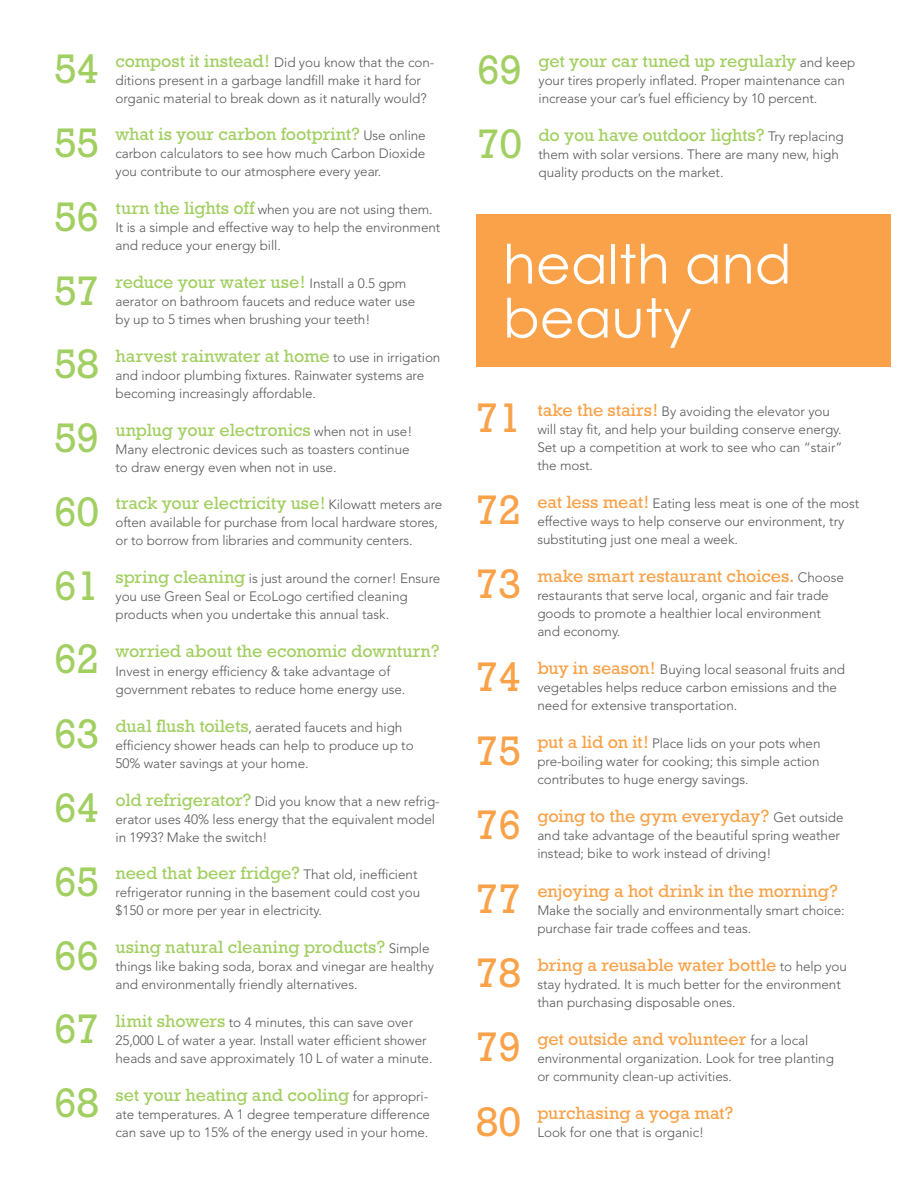
<style>
.page{position:relative;width:918px;height:1188px;background:#fff}
.page>*{position:absolute;margin:0;border:0;box-sizing:border-box;transform-origin:0 0}
.t1{font:54px/54px "Century Gothic";color:#fff}
.t2{font:42px "Rockwell";letter-spacing:-.005em;color:#a2cf62}
.t3{font:42px "Rockwell";letter-spacing:-.005em;color:#f9a249}
.t4{font:18px "Rockwell";letter-spacing:-.005em;color:#a2cf62}
.t5{font:18px "Rockwell";color:#f9a249}
.t6{font:300 13.5px/18px "Avenir";letter-spacing:-.005em;color:#57585a}
.s1{font-family:"Rockwell";font-weight:400;font-size:18px;color:#a2cf62}
.s2{font-family:"Avenir";font-weight:300;font-size:13.5px;color:#57585a}
.s3{font-family:"Rockwell";font-weight:400;font-size:18px;color:#f9a249}
</style>
<div class="page">
<div style="left:476px;top:214px;width:414px;height:154px;background:#f9a249"></div>
<h2 class="t2" style="left:54px;top:45px;width:47px">54</h2>
<p class="t6" style="left:116px;top:53px;width:320px"><span class="s1">compost it instead!</span> Did you know that the con&shy;ditions present in a garbage landfill make it hard for organic material to break down as it naturally would?</p>
<h2 class="t2" style="left:54px;top:118px;width:47px">55</h2>
<h3 class="t4" style="left:116px;top:124px;width:312px">what is your carbon footprint? <span class="s2">Use online</span></h3>
<p class="t6" style="left:116px;top:145px;width:311px">carbon calculators to see how much Carbon Dioxide you contribute to our atmosphere every year.</p>
<h2 class="t2" style="left:54px;top:192px;width:47px">56</h2>
<p class="t6" style="left:116px;top:201px;width:326px"><span class="s1">turn the lights off</span> when you are not using them.<br>It is a simple and effective way to help the environment and reduce your energy bill.</p>
<h2 class="t2" style="left:54px;top:266px;width:47px">57</h2>
<h3 class="t4" style="left:116px;top:272px;width:292px">reduce your water use! <span class="s2">Install a 0.5 gpm</span></h3>
<p class="t6" style="left:116px;top:292px;width:301px">aerator on bathroom faucets and reduce water use by up to 5 times when brushing your teeth!</p>
<h2 class="t2" style="left:54px;top:340px;width:47px">58</h2>
<h3 class="t4" style="left:116px;top:345px;width:326px">harvest rainwater at home <span class="s2">to use in irrigation</span></h3>
<p class="t6" style="left:116px;top:366px;width:310px">and indoor plumbing fixtures. Rainwater systems are becoming increasingly affordable.</p>
<h2 class="t2" style="left:54px;top:414px;width:47px">59</h2>
<h3 class="t4" style="left:116px;top:419px;width:298px">unplug your electronics <span class="s2">when not in use!</span></h3>
<p class="t6" style="left:115px;top:440px;width:296px">Many electronic devices such as toasters continue to draw energy even when not in use.</p>
<h2 class="t2" style="left:54px;top:487px;width:47px">60</h2>
<h3 class="t4" style="left:116px;top:493px;width:328px">track your electricity use! <span class="s2">Kilowatt meters are</span></h3>
<p class="t6" style="left:115px;top:514px;width:324px">often available for purchase from local hardware stores, or to borrow from libraries and community centers.</p>
<h2 class="t2" style="left:54px;top:561px;width:47px">61</h2>
<p class="t6" style="left:116px;top:570px;width:326px"><span class="s1">spring cleaning</span> is just around the corner! Ensure you use Green Seal or EcoLogo certified cleaning products when you undertake this annual task.</p>
<h2 class="t2" style="left:54px;top:635px;width:47px">62</h2>
<h3 class="t4" style="left:116px;top:640px;width:326px">worried about the economic downturn?</h3>
<p class="t6" style="left:116px;top:662px;width:291px">Invest in energy efficiency &amp; take advantage of government rebates to reduce home energy use.</p>
<h2 class="t2" style="left:54px;top:710px;width:47px">63</h2>
<p class="t6" style="left:115px;top:718px;width:300px"><span class="s1">dual flush toilets</span>, aerated faucets and high efficiency shower heads can help to produce up to<br>50% water savings at your home.</p>
<h2 class="t2" style="left:54px;top:784px;width:47px">64</h2>
<p class="t6" style="left:115px;top:792px;width:326px"><span class="s1">old refrigerator?</span> Did you know that a new refrig&shy;erator uses 40% less energy that the equivalent model in 1993? Make the switch!</p>
<h2 class="t2" style="left:54px;top:857px;width:47px">65</h2>
<h3 class="t4" style="left:116px;top:863px;width:304px">need that beer fridge? <span class="s2">That old, inefficient</span></h3>
<p class="t6" style="left:115px;top:884px;width:306px">refrigerator running in the basement could cost you $150 or more per year in electricity.</p>
<h2 class="t2" style="left:54px;top:931px;width:47px">66</h2>
<h3 class="t4" style="left:116px;top:937px;width:316px">using natural cleaning products? <span class="s2">Simple</span></h3>
<p class="t6" style="left:115px;top:958px;width:320px">things like baking soda, borax and vinegar are healthy and environmentally friendly alternatives.</p>
<h2 class="t2" style="left:54px;top:1005px;width:47px">67</h2>
<p class="t6" style="left:116px;top:1013px;width:319px"><span class="s1">limit showers</span> to 4 minutes, this can save over<br>25,000 L of water a year. Install water efficient shower heads and save approximately 10 L of water a minute.</p>
<h2 class="t2" style="left:54px;top:1079px;width:47px">68</h2>
<h3 class="t4" style="left:116px;top:1084px;width:314px">set your heating and cooling <span class="s2">for appropri-</span></h3>
<p class="t6" style="left:116px;top:1105px;width:316px">ate temperatures. A 1 degree temperature difference can save up to 15% of the energy used in your home.</p>
<h2 class="t2" style="left:477px;top:45px;width:47px">69</h2>
<h3 class="t4" style="left:538px;top:51px;width:318px">get your car tuned up regularly <span class="s2">and keep</span></h3>
<p class="t6" style="left:538px;top:72px;width:308px">your tires properly inflated. Proper maintenance can increase your car’s fuel efficiency by 10 percent.</p>
<h2 class="t2" style="left:477px;top:119px;width:47px">70</h2>
<h3 class="t4" style="left:538px;top:125px;width:307px">do you have outdoor lights? <span class="s2">Try replacing</span></h3>
<p class="t6" style="left:538px;top:146px;width:302px">them with solar versions. There are many new, high quality products on the market.</p>
<h1 class="t1" style="left:503px;top:236px;width:290px">health and beauty</h1>
<h2 class="t3" style="left:476px;top:394px;width:47px">71</h2>
<p class="t6" style="left:537px;top:402px;width:307px"><span class="s3">take the stairs!</span> By avoiding the elevator you will stay fit, and help your building conserve energy.<br>Set up a competition at work to see who can “stair” the most.</p>
<h2 class="t3" style="left:476px;top:486px;width:47px">72</h2>
<p class="t6" style="left:537px;top:494px;width:323px"><span class="s3">eat less meat!</span> Eating less meat is one of the most effective ways to help conserve our environment, try substituting just one meal a week.</p>
<h2 class="t3" style="left:476px;top:560px;width:47px">73</h2>
<h3 class="t5" style="left:537px;top:565px;width:308px">make smart restaurant choices. <span class="s2">Choose</span></h3>
<p class="t6" style="left:537px;top:586px;width:293px">restaurants that serve local, organic and fair trade goods to promote a healthier local environment and economy.</p>
<h2 class="t3" style="left:476px;top:652px;width:47px">74</h2>
<p class="t6" style="left:537px;top:661px;width:309px"><span class="s3">buy in season!</span> Buying local seasonal fruits and vegetables helps reduce carbon emissions and the need for extensive transportation.</p>
<h2 class="t3" style="left:476px;top:726px;width:47px">75</h2>
<p class="t6" style="left:537px;top:735px;width:285px;text-align:justify"><span class="s3">put a lid on it!</span> Place lids on your pots when pre-boiling water for cooking; this simple action contributes to huge energy savings.</p>
<h2 class="t3" style="left:476px;top:800px;width:47px">76</h2>
<h3 class="t5" style="left:537px;top:806px;width:308px">going to the gym everyday? <span class="s2">Get outside</span></h3>
<p class="t6" style="left:537px;top:827px;width:304px">and take advantage of the beautiful spring weather instead; bike to work instead of driving!</p>
<h2 class="t3" style="left:476px;top:875px;width:47px">77</h2>
<h3 class="t5" style="left:537px;top:880px;width:302px">enjoying a hot drink in the morning?</h3>
<p class="t6" style="left:537px;top:901px;width:309px">Make the socially and environmentally smart choice: purchase fair trade coffees and teas.</p>
<h2 class="t3" style="left:476px;top:949px;width:47px">78</h2>
<h3 class="t5" style="left:537px;top:954px;width:311px">bring a reusable water bottle <span class="s2">to help you</span></h3>
<p class="t6" style="left:537px;top:975px;width:305px">stay hydrated. It is much better for the environment than purchasing disposable ones.</p>
<h2 class="t3" style="left:476px;top:1023px;width:47px">79</h2>
<h3 class="t5" style="left:537px;top:1028px;width:273px">get outside and volunteer <span class="s2">for a local</span></h3>
<p class="t6" style="left:537px;top:1049px;width:298px">environmental organization. Look for tree planting or community clean-up activities.</p>
<h2 class="t3" style="left:476px;top:1097px;width:47px">80</h2>
<h3 class="t5" style="left:537px;top:1103px;width:198px">purchasing a yoga mat?</h3>
<p class="t6" style="left:537px;top:1123px;width:168px">Look for one that is organic!</p>
</div>
